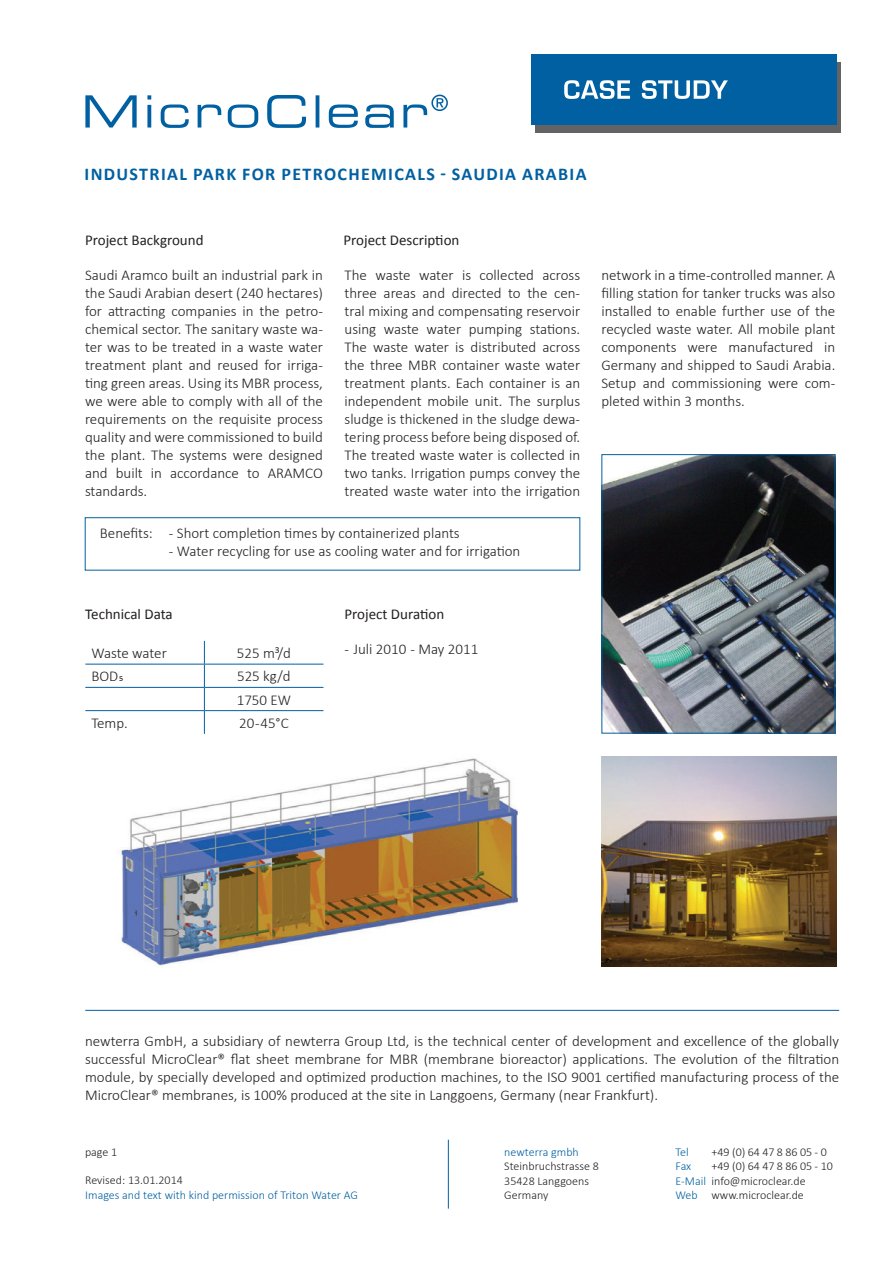
<style>
.page{position:relative;width:893px;height:1263px;background:#fff}
.page>*{position:absolute;margin:0;border:0;box-sizing:border-box;transform-origin:0 0}
.t1{font:700 18px "Calibri";letter-spacing:.075em;color:#0160a1}
.t2{font:300 15px/18px "Calibri";color:#231f20;text-align:justify}
.t3{font:15px "Calibri";color:#231f20}
.t4{font:300 12px/14.4px "Calibri";color:#231f20}
.t5{font:300 12px "Calibri";color:#0160a1}
.s1{color:#0160a1}
</style>
<div class="page">
<svg style="left:85px;top:95px;width:363px;height:33px"></svg>
<hr style="left:448px;top:1140px;width:1px;height:68px;background:#0160a1">
<div style="left:85px;top:517px;width:495px;height:53px;border:1px solid #0160a1"></div>
<img style="left:120px;top:758px;width:398px;height:208px">
<div style="left:536px;top:63px;width:305px;height:70px;background:#636366"></div>
<div style="left:531px;top:54px;width:305px;height:70px;background:#0160a1"></div>
<svg style="left:564px;top:80px;width:164px;height:19px"></svg>
<img style="left:601px;top:757px;width:235px;height:210px">
<img style="left:603px;top:456px;width:230px;height:275px">
<div style="left:601px;top:454px;width:234px;height:279px;border:1px solid #0160a1"></div>
<hr style="left:85px;top:664px;width:119px;height:1px;background:#0160a1">
<hr style="left:204px;top:664px;width:119px;height:1px;background:#0160a1">
<hr style="left:85px;top:687px;width:119px;height:1px;background:#0160a1">
<hr style="left:204px;top:687px;width:119px;height:1px;background:#0160a1">
<hr style="left:85px;top:710px;width:119px;height:1px;background:#0160a1">
<hr style="left:204px;top:710px;width:119px;height:1px;background:#0160a1">
<svg style="left:204px;top:641px;width:1px;height:93px"></svg>
<hr style="left:85px;top:1010px;width:754px;height:1px;background:#0160a1">
<p class="t1" style="left:85px;top:163px;width:332px">INDUSTRIAL PARK FOR PETROCHEMICALS</p>
<p class="t1" style="left:441px;top:163px;width:148px">- SAUDIA ARABIA</p>
<p class="t3" style="left:85px;top:231px;width:120px">Project Background</p>
<p class="t3" style="left:343px;top:231px;width:117px">Project Description</p>
<p class="t2" style="left:345px;top:266px;width:237px">The waste water is collected across three areas and directed to the cen&shy;tral mixing and compensating reservoir using waste water pumping stations.<br>The waste water is distributed across the three MBR container waste water treatment plants. Each container is an independent mobile unit. The surplus sludge is thickened in the sludge dewa&shy;tering process before being disposed of.<br>The treated waste water is collected in two tanks. Irrigation pumps convey the treated waste water into the irrigation</p>
<p class="t2" style="left:601px;top:266px;width:235px">network in a time-controlled manner. A filling station for tanker trucks was also installed to enable further use of the recycled waste water. All mobile plant components were manufactured in Germany and shipped to Saudi Arabia.<br>Setup and commissioning were com&shy;pleted within 3 months.</p>
<p class="t2" style="left:100px;top:524px;width:361px">Benefits: - Short completion times by containerized plants</p>
<p class="t2" style="left:169px;top:542px;width:353px">- Water recycling for use as cooling water and for irrigation</p>
<p class="t2" style="left:85px;top:266px;width:239px">Saudi Aramco built an industrial park in the Saudi Arabian desert (240 hectares) for attracting companies in the petro&shy;chemical sector. The sanitary waste wa&shy;ter was to be treated in a waste water treatment plant and reused for irriga&shy;ting green areas. Using its MBR process, we were able to comply with all of the requirements on the requisite process quality and were commissioned to build the plant. The systems were designed and built in accordance to ARAMCO standards.</p>
<p class="t3" style="left:85px;top:605px;width:89px">Technical Data</p>
<p class="t2" style="left:91px;top:644px;width:77px">Waste water</p>
<p class="t2" style="left:237px;top:644px;width:56px">525 m³/d</p>
<p class="t2" style="left:91px;top:667px;width:33px">BOD5</p>
<p class="t2" style="left:237px;top:665px;width:56px;line-height:23.2px">525 kg/d<br>1750 EW</p>
<p class="t2" style="left:91px;top:714px;width:38px">Temp.</p>
<p class="t2" style="left:239px;top:714px;width:51px">20-45°C</p>
<p class="t3" style="left:345px;top:605px;width:101px">Project Duration</p>
<p class="t2" style="left:345px;top:640px;width:135px">- Juli 2010 - May 2011</p>
<p class="t2" style="left:85px;top:1032px;width:756px">newterra GmbH, a subsidiary of newterra Group Ltd, is the technical center of development and excellence of the globally successful MicroClear® flat sheet membrane for MBR (membrane bioreactor) applications. The evolution of the filtration module, by specially developed and optimized production machines, to the ISO 9001 certified manufacturing process of the MicroClear® membranes, is 100% produced at the site in Langgoens, Germany (near Frankfurt).</p>
<p class="t4" style="left:85px;top:1145px;width:34px">page 1</p>
<p class="t4" style="left:85px;top:1173px;width:99px">Revised: 13.01.2014</p>
<p class="t5" style="left:85px;top:1187px;width:274px">Images and text with kind permission of Triton Water AG</p>
<p class="t5" style="left:504px;top:1144px;width:76px">newterra gmbh</p>
<p class="t4" style="left:504px;top:1159px;width:96px">Steinbruchstrasse 8<br>35428 Langgoens<br>Germany</p>
<p class="t5" style="left:675px;top:1144px;width:15px">Tel</p>
<p class="t4" style="left:711px;top:1144px;width:117px">+49(0)644788605-0</p>
<p class="t5" style="left:675px;top:1159px;width:17px">Fax</p>
<p class="t4" style="left:675px;top:1159px;width:159px;text-indent:36px">+49 (0) 64 47 8 86 05 - 10<br><span class="s1">E-Mail</span> info@microclear.de<br><span class="s1">Web</span> www.microclear.de</p>
</div>
